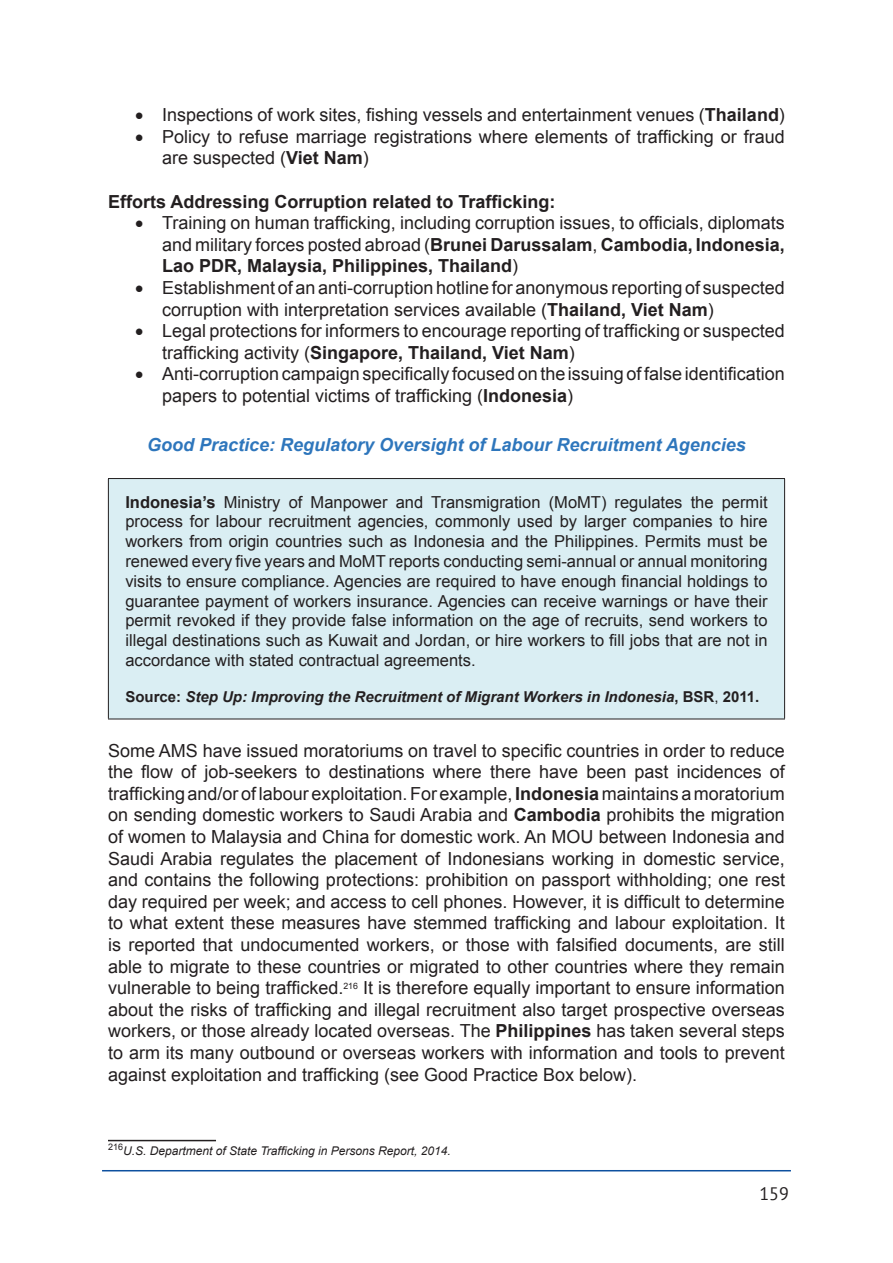
<style>
.page{position:relative;width:893px;height:1263px;background:#fff}
.page>*{position:absolute;margin:0;border:0;box-sizing:border-box;transform-origin:0 0}
.t1{font:18px/21.6px "Arial";color:#231f20}
.Text_Box{font:italic 700 18px "Arial";color:#2e76bc}
.t2{font:700 18px "Arial";color:#231f20}
.t3{font:18px "PT Sans";color:#231f20}
.t4{font:16.5px/19.8px "Arial";color:#231f20;text-align:justify}
.t5{font:italic 700 15px "Arial";color:#231f20}
.t6{font:italic 12px "Arial";color:#231f20}
.s1{font-weight:700}
.s2{font-style:normal}
.s3{font-weight:400;font-style:normal}
</style>
<div class="page">
<hr style="left:102px;top:1170px;width:689px;height:1px;background:#0d509f">
<div style="left:108px;top:478px;width:677px;height:241px;background:#daeef3"></div>
<hr style="left:108px;top:478px;width:677px;height:1px;background:#231f20">
<hr style="left:108px;top:479px;width:1px;height:240px;background:#231f20">
<hr style="left:784px;top:479px;width:1px;height:240px;background:#231f20">
<hr style="left:108px;top:719px;width:677px;height:1px;background:#231f20">
<hr style="left:108px;top:1140px;width:108px;height:1px;background:#231f20">
<p class="t1" style="left:135px;top:104px;width:651px">• Inspections of work sites, fishing vessels and entertainment venues (<span class="s1">Thailand</span>)</p>
<p class="t1" style="left:162px;top:126px;width:624px;text-indent:-27px">• Policy to refuse marriage registrations where elements of trafficking or fraud are suspected (<span class="s1">Viet Nam</span>)</p>
<p class="t2" style="left:108px;top:189px;width:449px">Efforts Addressing Corruption related to Trafficking:</p>
<p class="t1" style="left:162px;top:212px;width:624px;text-align:justify;text-indent:-27px">• Training on human trafficking, including corruption issues, to officials, diplomats and military forces posted abroad (<span class="s1">Brunei Darussalam</span>, <span class="s1">Cambodia, Indonesia, Lao PDR, Malaysia, Philippines, Thailand</span>)</p>
<p class="t1" style="left:162px;top:277px;width:624px;text-indent:-27px">• Establishment of an anti-corruption hotline for anonymous reporting of suspected corruption with interpretation services available (<span class="s1">Thailand, Viet Nam</span>)</p>
<p class="t1" style="left:162px;top:320px;width:624px;text-indent:-27px">• Legal protections for informers to encourage reporting of trafficking or suspected trafficking activity (<span class="s1">Singapore, Thailand, Viet Nam</span>)</p>
<p class="t1" style="left:162px;top:363px;width:624px;text-indent:-27px">• Anti-corruption campaign specifically focused on the issuing of false identification papers to potential victims of trafficking (<span class="s1">Indonesia</span>)</p>
<p class="Text_Box" style="left:147px;top:432px;width:600px">Good Practice: Regulatory Oversight of Labour Recruitment Agencies</p>
<p class="t4" style="left:125px;top:492px;width:644px"><span class="s1">Indonesia’s</span> Ministry of Manpower and Transmigration (MoMT) regulates the permit process for labour recruitment agencies, commonly used by larger companies to hire workers from origin countries such as Indonesia and the Philippines. Permits must be renewed every five years and MoMT reports conducting semi-annual or annual monitoring visits to ensure compliance. Agencies are required to have enough financial holdings to guarantee payment of workers insurance. Agencies can receive warnings or have their permit revoked if they provide false information on the age of recruits, send workers to illegal destinations such as Kuwait and Jordan, or hire workers to fill jobs that are not in accordance with stated contractual agreements.</p>
<p class="t5" style="left:125px;top:687px;width:635px"><span class="s2">Source:</span> Step Up: Improving the Recruitment of Migrant Workers in Indonesia<span class="s2">, BSR</span><span class="s3">,</span> <span class="s2">2011.</span></p>
<p class="t1" style="left:108px;top:740px;width:678px;text-align:justify">Some AMS have issued moratoriums on travel to specific countries in order to reduce the flow of job-seekers to destinations where there have been past incidences of trafficking and/or of labour exploitation. For example, <span class="s1">Indonesia</span> maintains a moratorium on sending domestic workers to Saudi Arabia and <span class="s1">Cambodia</span> prohibits the migration of women to Malaysia and China for domestic work. An MOU between Indonesia and Saudi Arabia regulates the placement of Indonesians working in domestic service, and contains the following protections: prohibition on passport withholding; one rest day required per week; and access to cell phones. However, it is difficult to determine to what extent these measures have stemmed trafficking and labour exploitation. It is reported that undocumented workers, or those with falsified documents, are still able to migrate to these countries or migrated to other countries where they remain vulnerable to being trafficked.<sup>216</sup> It is therefore equally important to ensure information about the risks of trafficking and illegal recruitment also target prospective overseas workers, or those already located overseas. The <span class="s1">Philippines</span> has taken several steps to arm its many outbound or overseas workers with information and tools to prevent against exploitation and trafficking (see Good Practice Box below).</p>
<p class="t6" style="left:108px;top:1143px;width:344px"><sup>216</sup>U.S. Department of State Trafficking in Persons Report, 2014.</p>
<p class="t3" style="left:759px;top:1182px;width:31px">159</p>
</div>
